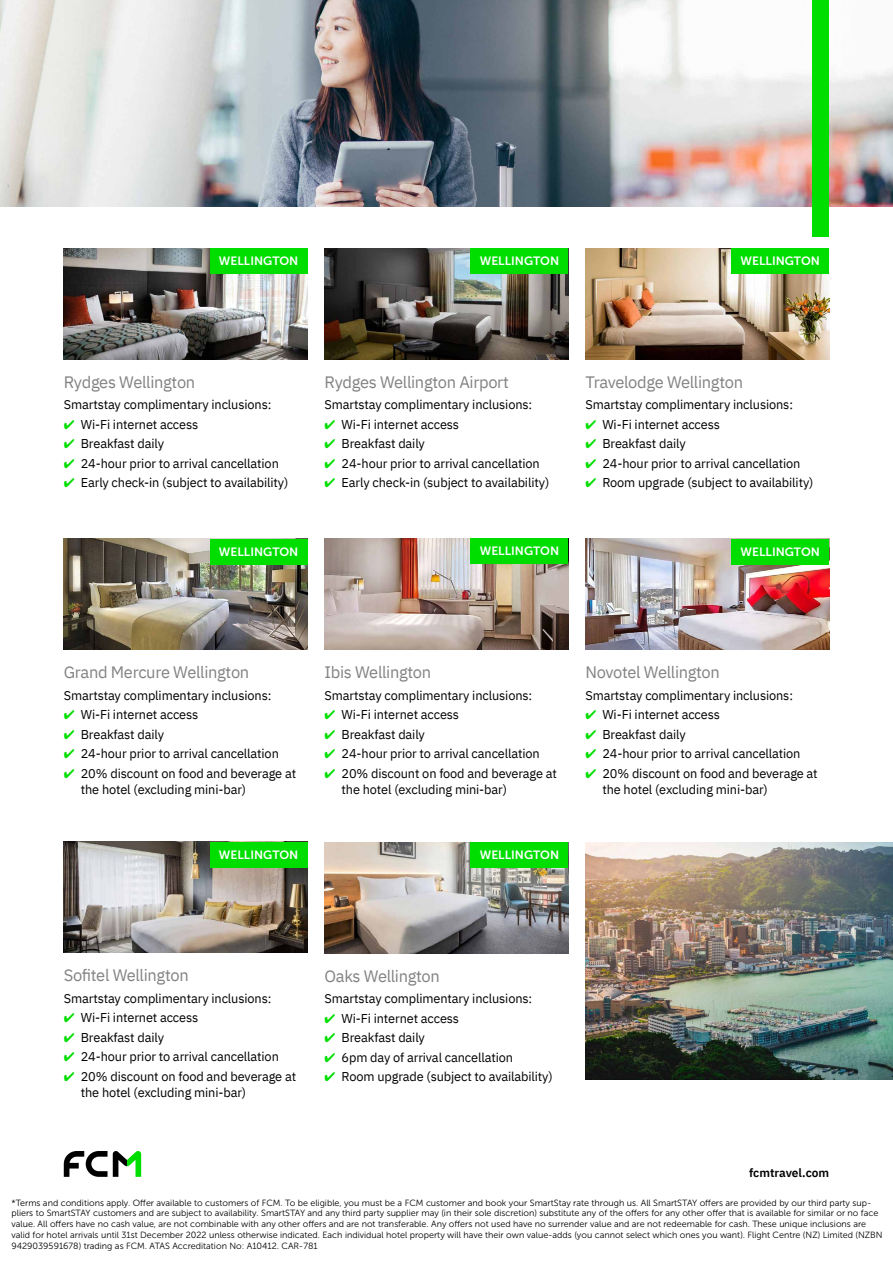
<style>
.page{position:relative;width:893px;height:1263px;background:#fff}
.page>*{position:absolute;margin:0;border:0;box-sizing:border-box;transform-origin:0 0}
.t1{font:16.5px "IBM Plex Sans";letter-spacing:-.02em;color:#828282}
.t2{font:12.75px/16.5px "IBM Plex Sans";letter-spacing:-.01em;color:#000}
.t3{font:12px "Museo Sans 700";color:#fff}
.t4{font:600 12px "IBM Plex Sans";color:#000}
.t5{font:9px/10.8px "Museo Sans 300";color:#000}
.s1{color:#00de00}
</style>
<div class="page">
<img style="left:64px;top:539px;width:244px;height:111px">
<div style="left:210px;top:539px;width:98px;height:26px;background:#00de00"></div>
<img style="left:64px;top:842px;width:244px;height:111px">
<div style="left:210px;top:842px;width:98px;height:25px;background:#00de00"></div>
<img style="left:325px;top:539px;width:243px;height:111px">
<div style="left:471px;top:538px;width:97px;height:26px;background:#00de00"></div>
<img style="left:325px;top:842px;width:243px;height:111px">
<div style="left:471px;top:842px;width:97px;height:26px;background:#00de00"></div>
<img style="left:325px;top:248px;width:243px;height:111px">
<div style="left:471px;top:248px;width:97px;height:26px;background:#00de00"></div>
<img style="left:585px;top:539px;width:244px;height:111px">
<div style="left:731px;top:539px;width:98px;height:26px;background:#00de00"></div>
<img style="left:0;top:0;width:893px;height:207px">
<img style="left:64px;top:248px;width:244px;height:111px">
<div style="left:210px;top:248px;width:98px;height:26px;background:#00de00"></div>
<img style="left:585px;top:248px;width:244px;height:111px">
<div style="left:731px;top:248px;width:98px;height:26px;background:#00de00"></div>
<img style="left:585px;top:842px;width:308px;height:237px">
<svg style="left:64px;top:1151px;width:77px;height:26px"></svg>
<div style="left:812px;top:0;width:17px;height:236px;background:#00de00"></div>
<p class="t3" style="left:219px;top:254px;width:81px">WELLINGTON</p>
<p class="t3" style="left:480px;top:254px;width:81px">WELLINGTON</p>
<p class="t3" style="left:741px;top:254px;width:81px">WELLINGTON</p>
<p class="t1" style="left:64px;top:369px;width:133px">Rydges Wellington</p>
<p class="t2" style="left:64px;top:395px;width:209px">Smartstay complimentary inclusions:</p>
<p class="t2" style="left:64px;top:415px;width:136px"><span class="s1">✔</span> Wi-Fi internet access</p>
<p class="t2" style="left:64px;top:434px;width:102px"><span class="s1">✔</span> Breakfast daily</p>
<p class="t2" style="left:64px;top:454px;width:217px"><span class="s1">✔</span> 24-hour prior to arrival cancellation</p>
<p class="t2" style="left:64px;top:473px;width:226px"><span class="s1">✔</span> Early check-in (subject to availability)</p>
<p class="t3" style="left:219px;top:545px;width:81px">WELLINGTON</p>
<p class="t1" style="left:325px;top:369px;width:186px">Rydges Wellington Airport</p>
<p class="t2" style="left:325px;top:395px;width:209px">Smartstay complimentary inclusions:</p>
<p class="t2" style="left:325px;top:415px;width:136px"><span class="s1">✔</span> Wi-Fi internet access</p>
<p class="t2" style="left:325px;top:434px;width:102px"><span class="s1">✔</span> Breakfast daily</p>
<p class="t2" style="left:325px;top:454px;width:217px"><span class="s1">✔</span> 24-hour prior to arrival cancellation</p>
<p class="t2" style="left:325px;top:473px;width:226px"><span class="s1">✔</span> Early check-in (subject to availability)</p>
<p class="t3" style="left:480px;top:544px;width:81px">WELLINGTON</p>
<p class="t1" style="left:585px;top:369px;width:159px">Travelodge Wellington</p>
<p class="t2" style="left:585px;top:395px;width:209px">Smartstay complimentary inclusions:</p>
<p class="t2" style="left:585px;top:415px;width:136px"><span class="s1">✔</span> Wi-Fi internet access</p>
<p class="t2" style="left:585px;top:434px;width:102px"><span class="s1">✔</span> Breakfast daily</p>
<p class="t2" style="left:585px;top:454px;width:217px"><span class="s1">✔</span> 24-hour prior to arrival cancellation</p>
<p class="t2" style="left:585px;top:473px;width:230px"><span class="s1">✔</span> Room upgrade (subject to availability)</p>
<p class="t3" style="left:741px;top:545px;width:81px">WELLINGTON</p>
<p class="t1" style="left:64px;top:660px;width:187px">Grand Mercure Wellington</p>
<p class="t2" style="left:64px;top:686px;width:209px">Smartstay complimentary inclusions:</p>
<p class="t2" style="left:64px;top:705px;width:136px"><span class="s1">✔</span> Wi-Fi internet access</p>
<p class="t2" style="left:64px;top:725px;width:102px"><span class="s1">✔</span> Breakfast daily</p>
<p class="t2" style="left:64px;top:744px;width:217px"><span class="s1">✔</span> 24-hour prior to arrival cancellation</p>
<p class="t2" style="left:81px;top:764px;width:217px;text-indent:-17px"><span class="s1">✔</span> 20% discount on food and beverage at the hotel (excluding mini-bar)</p>
<p class="t3" style="left:219px;top:848px;width:81px">WELLINGTON</p>
<p class="t1" style="left:325px;top:660px;width:108px">Ibis Wellington</p>
<p class="t2" style="left:325px;top:686px;width:209px">Smartstay complimentary inclusions:</p>
<p class="t2" style="left:325px;top:705px;width:136px"><span class="s1">✔</span> Wi-Fi internet access</p>
<p class="t2" style="left:325px;top:725px;width:102px"><span class="s1">✔</span> Breakfast daily</p>
<p class="t2" style="left:325px;top:744px;width:217px"><span class="s1">✔</span> 24-hour prior to arrival cancellation</p>
<p class="t2" style="left:342px;top:764px;width:217px;text-indent:-17px"><span class="s1">✔</span> 20% discount on food and beverage at the hotel (excluding mini-bar)</p>
<p class="t3" style="left:480px;top:848px;width:81px">WELLINGTON</p>
<p class="t1" style="left:585px;top:660px;width:136px">Novotel Wellington</p>
<p class="t2" style="left:585px;top:686px;width:209px">Smartstay complimentary inclusions:</p>
<p class="t2" style="left:585px;top:705px;width:136px"><span class="s1">✔</span> Wi-Fi internet access</p>
<p class="t2" style="left:585px;top:725px;width:102px"><span class="s1">✔</span> Breakfast daily</p>
<p class="t2" style="left:585px;top:744px;width:217px"><span class="s1">✔</span> 24-hour prior to arrival cancellation</p>
<p class="t2" style="left:602px;top:764px;width:217px;text-indent:-17px"><span class="s1">✔</span> 20% discount on food and beverage at the hotel (excluding mini-bar)</p>
<p class="t1" style="left:64px;top:963px;width:126px">Sofitel Wellington</p>
<p class="t2" style="left:64px;top:989px;width:209px">Smartstay complimentary inclusions:</p>
<p class="t2" style="left:64px;top:1008px;width:136px"><span class="s1">✔</span> Wi-Fi internet access</p>
<p class="t2" style="left:64px;top:1028px;width:102px"><span class="s1">✔</span> Breakfast daily</p>
<p class="t2" style="left:64px;top:1047px;width:217px"><span class="s1">✔</span> 24-hour prior to arrival cancellation</p>
<p class="t2" style="left:81px;top:1067px;width:217px;text-indent:-17px"><span class="s1">✔</span> 20% discount on food and beverage at the hotel (excluding mini-bar)</p>
<p class="t1" style="left:325px;top:963px;width:117px">Oaks Wellington</p>
<p class="t2" style="left:325px;top:989px;width:209px">Smartstay complimentary inclusions:</p>
<p class="t2" style="left:325px;top:1009px;width:136px"><span class="s1">✔</span> Wi-Fi internet access</p>
<p class="t2" style="left:325px;top:1028px;width:102px"><span class="s1">✔</span> Breakfast daily</p>
<p class="t2" style="left:325px;top:1048px;width:190px"><span class="s1">✔</span> 6pm day of arrival cancellation</p>
<p class="t2" style="left:325px;top:1067px;width:230px"><span class="s1">✔</span> Room upgrade (subject to availability)</p>
<p class="t4" style="left:749px;top:1163px;width:82px">fcmtravel.com</p>
<p class="t5" style="left:11px;top:1197px;width:873px">*Terms and conditions apply. Offer available to customers of FCM. To be eligible, you must be a FCM customer and book your SmartStay rate through us. All SmartSTAY offers are provided by our third party sup&shy;pliers to SmartSTAY customers and are subject to availability. SmartSTAY and any third party supplier may (in their sole discretion) substitute any of the offers for any other offer that is available for similar or no face value. All offers have no cash value, are not combinable with any other offers and are not transferable. Any offers not used have no surrender value and are not redeemable for cash. These unique inclusions are valid for hotel arrivals until 31st December 2022 unless otherwise indicated. Each individual hotel property will have their own value-adds (you cannot select which ones you want). Flight Centre (NZ) Limited (NZBN 9429039591678) trading as FCM. ATAS Accreditation No: A10412. CAR-781</p>
</div>
